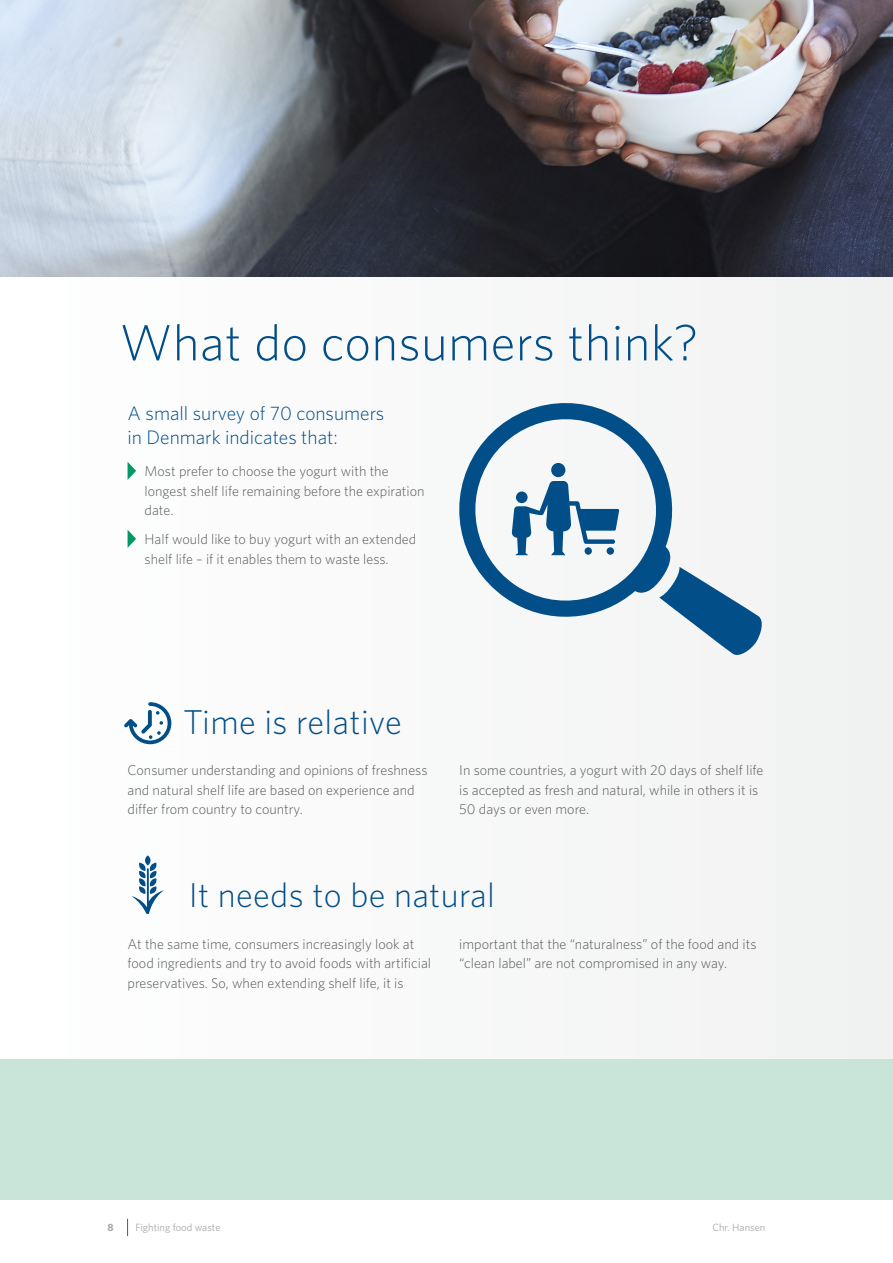
<style>
.page{position:relative;width:893px;height:1263px;background:#fff}
.page>*{position:absolute;margin:0;border:0;box-sizing:border-box;transform-origin:0 0}
.t1{font:300 51px "Whitney";letter-spacing:.01em;color:#024e88}
.t2{font:300 34.5px "Whitney";letter-spacing:.01em;color:#024e88}
.t3{font:300 19.5px/23.4px "Whitney";color:#024e88}
.t4{font:300 14.25px/19.5px "Whitney";color:#57585a}
.t5{font:10.5px "Whitney";color:#a8a9ad}
.t6{font:700 10.5px "Whitney";color:#a8a9ad}
</style>
<div class="page">
<svg style="left:127px;top:1219px;width:1px;height:17px"></svg>
<div style="left:0;top:276px;width:893px;height:923px;background:#f9f9f9"></div>
<img style="left:0;top:0;width:893px;height:276px">
<div style="left:0;top:1059px;width:893px;height:140px;background:#c9e4d8"></div>
<svg style="left:128px;top:462px;width:8px;height:18px"></svg>
<svg style="left:128px;top:530px;width:8px;height:18px"></svg>
<svg style="left:682px;top:568px;width:80px;height:87px"></svg>
<svg style="left:459px;top:403px;width:223px;height:214px"></svg>
<svg style="left:512px;top:481px;width:107px;height:74px"></svg>
<div style="left:516px;top:491px;width:12px;height:12px;background:#024e88;border-radius:50%"></div>
<div style="left:551px;top:463px;width:14px;height:14px;background:#024e88;border-radius:50%"></div>
<div style="left:145px;top:855px;width:6px;height:10px;background:#024e88;border-radius:50%"></div>
<svg style="left:131px;top:863px;width:33px;height:51px"></svg>
<svg style="left:124px;top:702px;width:47px;height:42px"></svg>
<h1 class="t1" style="left:120px;top:309px;width:580px">What do consumers think?</h1>
<h3 class="t3" style="left:128px;top:401px;width:258px">A small survey of 70 consumers in Denmark indicates that:</h3>
<p class="t4" style="left:145px;top:461px;width:281px">Most prefer to choose the yogurt with the longest shelf life remaining before the expiration date.</p>
<p class="t4" style="left:145px;top:529px;width:273px">Half would like to buy yogurt with an extended shelf life – if it enables them to waste less.</p>
<h2 class="t2" style="left:183px;top:699px;width:220px">Time is relative</h2>
<p class="t4" style="left:128px;top:760px;width:301px">Consumer understanding and opinions of freshness and natural shelf life are based on experience and differ from country to country.</p>
<p class="t4" style="left:459px;top:760px;width:306px">In some countries, a yogurt with 20 days of shelf life is accepted as fresh and natural, while in others it is<br>50 days or even more.</p>
<h2 class="t2" style="left:189px;top:872px;width:308px">It needs to be natural</h2>
<p class="t4" style="left:128px;top:934px;width:305px">At the same time, consumers increasingly look at food ingredients and try to avoid foods with artificial preservatives. So, when extending shelf life, it is</p>
<p class="t4" style="left:459px;top:934px;width:299px">important that the “naturalness” of the food and its “clean label” are not compromised in any way.</p>
<p class="t6" style="left:108px;top:1220px;width:8px">8</p>
<p class="t5" style="left:136px;top:1220px;width:86px">Fighting food waste</p>
<p class="t5" style="left:712px;top:1220px;width:54px">Chr. Hansen</p>
</div>
